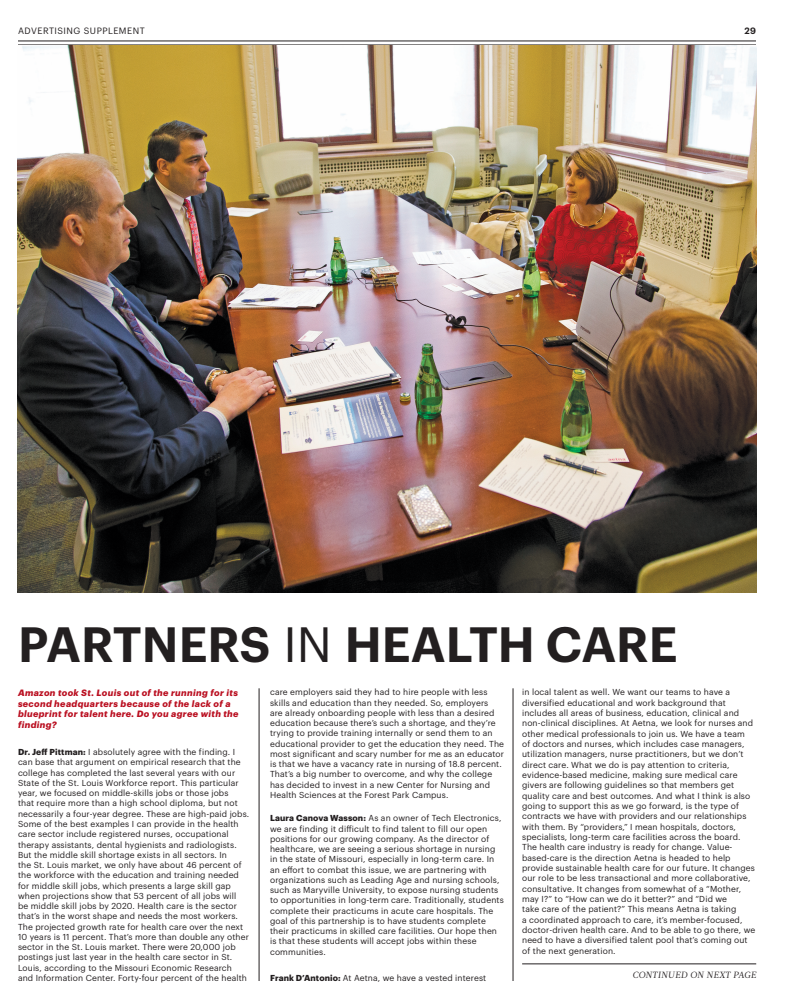
<style>
.page{position:relative;width:792px;height:1008px;background:#fff}
.page>*{position:absolute;margin:0;border:0;box-sizing:border-box;transform-origin:0 0}
.t1{font:600 48.5px "Graphik";color:#231f20}
.t2{font:italic 700 9px/10.8px "Graphik";letter-spacing:.04em;color:#ba1021}
.t3{font:9px "Graphik";letter-spacing:.055em;color:#231f20}
.t4{font:italic 9px "Acta";letter-spacing:.03em;color:#231f20}
.t5{font:600 9px "Graphik";color:#231f20}
.t6{font:8.5px/10.3px "Graphik";letter-spacing:.015em;color:#231f20}
.s1{font-weight:400}
.s2{font-weight:700}
</style>
<div class="page">
<hr style="left:18px;top:41px;width:738px;height:1px;background:#231f20">
<img style="left:17px;top:45px;width:739px;height:548px">
<hr style="left:259px;top:688px;width:1px;height:293px;background:#231f20">
<hr style="left:513px;top:688px;width:1px;height:293px;background:#231f20">
<hr style="left:522px;top:964px;width:234px;height:1px;background:#231f20">
<p class="t3" style="left:18px;top:24px;width:128px">ADVERTISING SUPPLEMENT</p>
<p class="t5" style="left:744px;top:24px;width:13px">29</p>
<h1 class="t1" style="left:18px;top:607px;width:661px">PARTNERS <span class="s1">IN</span> HEALTH CARE</h1>
<p class="t2" style="left:18px;top:686px;width:222px">Amazon took St. Louis out of the running for its second headquarters because of the lack of a blueprint for talent here. Do you agree with the finding?</p>
<p class="t6" style="left:18px;top:746px;width:233px"><span class="s2">Dr. Jeff Pittman:</span> I absolutely agree with the finding. I can base that argument on empirical research that the college has completed the last several years with our State of the St. Louis Workforce report. This particular year, we focused on middle-skills jobs or those jobs<br>that require more than a high school diploma, but not necessarily a four-year degree. These are high-paid jobs.<br>Some of the best examples I can provide in the health care sector include registered nurses, occupational therapy assistants, dental hygienists and radiologists.<br>But the middle skill shortage exists in all sectors. In<br>the St. Louis market, we only have about 46 percent of the workforce with the education and training needed for middle skill jobs, which presents a large skill gap when projections show that 53 percent of all jobs will<br>be middle skill jobs by 2020. Health care is the sector that’s in the worst shape and needs the most workers.<br>The projected growth rate for health care over the next 10 years is 11 percent. That’s more than double any other sector in the St. Louis market. There were 20,000 job postings just last year in the health care sector in St.<br>Louis, according to the Missouri Economic Research and Information Center. Forty-four percent of the health</p>
<p class="t6" style="left:270px;top:686px;width:236px">care employers said they had to hire people with less skills and education than they needed. So, employers<br>are already onboarding people with less than a desired education because there’s such a shortage, and they’re trying to provide training internally or send them to an educational provider to get the education they need. The most significant and scary number for me as an educator is that we have a vacancy rate in nursing of 18.8 percent.<br>That’s a big number to overcome, and why the college has decided to invest in a new Center for Nursing and Health Sciences at the Forest Park Campus.</p>
<p class="t6" style="left:270px;top:812px;width:235px"><span class="s2">Laura Canova Wasson:</span> As an owner of Tech Electronics, we are finding it difficult to find talent to fill our open positions for our growing company. As the director of healthcare, we are seeing a serious shortage in nursing in the state of Missouri, especially in long-term care. In an effort to combat this issue, we are partnering with organizations such as Leading Age and nursing schools, such as Maryville University, to expose nursing students to opportunities in long-term care. Traditionally, students complete their practicums in acute care hospitals. The goal of this partnership is to have students complete their practicums in skilled care facilities. Our hope then is that these students will accept jobs within these communities.</p>
<p class="t6" style="left:270px;top:972px;width:218px"><span class="s2">Frank D’Antonio:</span> At Aetna, we have a vested interest</p>
<p class="t6" style="left:522px;top:686px;width:235px">in local talent as well. We want our teams to have a diversified educational and work background that includes all areas of business, education, clinical and non-clinical disciplines. At Aetna, we look for nurses and other medical professionals to join us. We have a team<br>of doctors and nurses, which includes case managers, utilization managers, nurse practitioners, but we don’t direct care. What we do is pay attention to criteria, evidence-based medicine, making sure medical care givers are following guidelines so that members get quality care and best outcomes. And what I think is also going to support this as we go forward, is the type of contracts we have with providers and our relationships with them. By “providers,” I mean hospitals, doctors, specialists, long-term care facilities across the board.<br>The health care industry is ready for change. Value&shy;based-care is the direction Aetna is headed to help provide sustainable health care for our future. It changes our role to be less transactional and more collaborative, consultative. It changes from somewhat of a “Mother, may I?” to “How can we do it better?” and “Did we<br>take care of the patient?” This means Aetna is taking<br>a coordinated approach to care, it’s member-focused, doctor-driven health care. And to be able to go there, we need to have a diversified talent pool that’s coming out of the next generation.</p>
<p class="t4" style="left:632px;top:970px;width:125px">CONTINUED ON NEXT PAGE</p>
</div>
